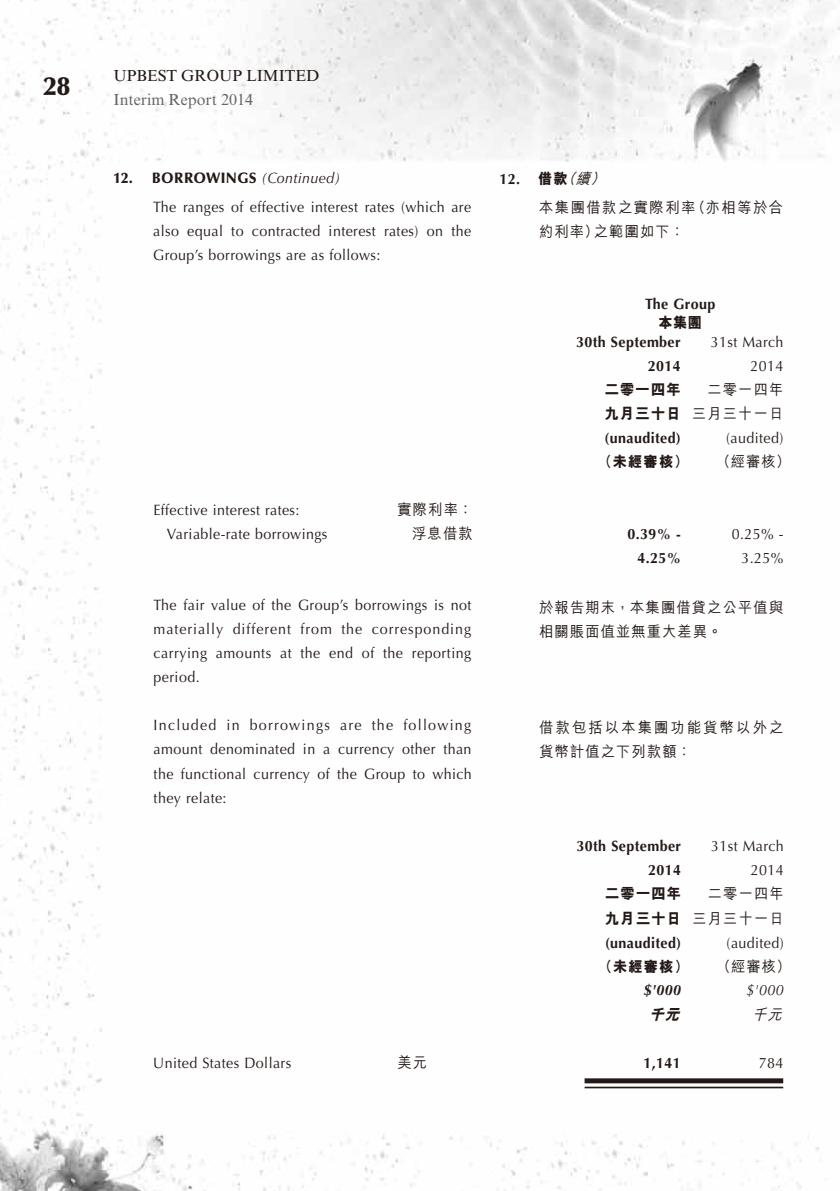
<style>
.page{position:relative;width:840px;height:1191px;background:#fff}
.page>*{position:absolute;margin:0;border:0;box-sizing:border-box;transform-origin:0 0}
.t1{font:900 26px "Optima LT Std";color:#231916}
.t2{font:16px "Times New Roman MT Std";color:#231916}
.t3{font:16px "Times New Roman MT Std";color:#666565}
.t4{font:15px/24px "Optima LT Std";letter-spacing:.03em;color:#231916;scale:.95 1}
.t5{font:700 15px "Optima LT Std";letter-spacing:.03em;color:#231916;scale:.95 1}
.t6{font:500 15px/24px "M Hei HK";letter-spacing:.08em;color:#231916;text-align:right;scale:.95 1}
.t7{font:500 15px/24px "M Hei HK";letter-spacing:.105em;color:#231916;scale:.95 1}
.t8{font:800 15px "M Hei HK";letter-spacing:.08em;color:#231916;scale:.95 1}
.t9{font:500 15px/24px "M Hei HK";letter-spacing:.15em;color:#231916;scale:.95 1}
.t10{font:italic 700 15px "Optima LT Std";color:#231916;scale:.95 1}
.t11{font:italic 15px "Optima LT Std";color:#231916;scale:.95 1}
.t12{font:italic 800 15px "M Hei HK";color:#231916;scale:.95 1}
.t13{font:italic 500 15px "M Hei HK";color:#231916;scale:.95 1}
.s1{font-weight:900}
.s2{font-style:italic}
.s3{font-family:"M Hei HK";font-weight:800}
.s4{font-family:"M Hei HK";font-weight:500;font-style:italic}
.s5{font-weight:800}
</style>
<div class="page">
<img style="left:0;top:0;width:839px;height:1191px">
<div style="left:584px;top:1078px;width:198px;height:5px;background:#231916"></div>
<hr style="left:584px;top:1086px;width:198px;height:2px;background:#231916">
<h1 class="t1" style="left:43px;top:71px;width:28px">28</h1>
<p class="t2" style="left:113px;top:67px;width:207px">UPBEST GROUP LIMITED</p>
<p class="t3" style="left:113px;top:91px;width:141px">Interim Report 2014</p>
<p class="t4" style="left:153px;top:163px;width:336px;line-height:29.6px;text-indent:-40px"><span class="s1">12. BORROWINGS</span> <span class="s2">(Continued)<br></span>The ranges of effective interest rates (which are</p>
<p class="t4" style="left:153px;top:219px;width:336px">also equal to contracted interest rates) on the<br>Group’s borrowings are as follows:</p>
<p class="t5" style="left:499px;top:170px;width:118px">12. <span class="s3">借款</span><span class="s4">（續）</span></p>
<p class="t7" style="left:539px;top:195px;width:258px">本集團借款之實際利率（亦相等於合約利率）之範圍如下：</p>
<p class="t5" style="left:644px;top:295px;width:75px">The Group</p>
<p class="t8" style="left:658px;top:313px;width:47px">本集團</p>
<p class="t5" style="left:575px;top:333px;width:112px">30th September</p>
<p class="t4" style="left:710px;top:330px;width:78px">31st March</p>
<p class="t5" style="left:647px;top:357px;width:36px">2014</p>
<p class="t4" style="left:750px;top:354px;width:36px">2014</p>
<p class="t8" style="left:604px;top:380px;width:81px">二零一四年</p>
<p class="t6" style="left:604px;top:377px;width:189px">二零一四年<br><span class="s5">九月三十日</span> 三月三十一日</p>
<p class="t5" style="left:604px;top:429px;width:82px">(unaudited)</p>
<p class="t4" style="left:725px;top:426px;width:62px">(audited)</p>
<p class="t8" style="left:598px;top:452px;width:96px">（未經審核）</p>
<p class="t6" style="left:715px;top:449px;width:80px">（經審核）</p>
<p class="t4" style="left:153px;top:498px;width:155px">Effective interest rates:</p>
<p class="t6" style="left:397px;top:497px;width:80px">實際利率：</p>
<p class="t4" style="left:167px;top:522px;width:170px">Variable-rate borrowings</p>
<p class="t6" style="left:412px;top:521px;width:65px">浮息借款</p>
<p class="t5" style="left:627px;top:525px;width:58px">0.39% -</p>
<p class="t4" style="left:731px;top:522px;width:56px">0.25% -</p>
<p class="t5" style="left:637px;top:549px;width:47px">4.25%</p>
<p class="t4" style="left:741px;top:546px;width:46px">3.25%</p>
<p class="t4" style="left:153px;top:593px;width:336px;text-align:justify">The fair value of the Group’s borrowings is not materially different from the corresponding carrying amounts at the end of the reporting period.</p>
<p class="t4" style="left:153px;top:713px;width:336px;text-align:justify">Included in borrowings are the following amount denominated in a currency other than the functional currency of the Group to which they relate:</p>
<p class="t5" style="left:576px;top:837px;width:112px">30th September</p>
<p class="t4" style="left:710px;top:834px;width:78px">31st March</p>
<p class="t5" style="left:647px;top:861px;width:36px">2014</p>
<p class="t4" style="left:750px;top:858px;width:36px">2014</p>
<p class="t8" style="left:604px;top:884px;width:81px">二零一四年</p>
<p class="t6" style="left:539px;top:595px;width:258px;text-align:left">於報告期末，本集團借貸之公平值與相關賬面值並無重大差異。</p>
<p class="t9" style="left:539px;top:715px;width:258px">借款包括以本集團功能貨幣以外之貨幣計值之下列款額：</p>
<p class="t6" style="left:604px;top:881px;width:189px">二零一四年<br><span class="s5">九月三十日</span> 三月三十一日</p>
<p class="t5" style="left:604px;top:933px;width:82px">(unaudited)</p>
<p class="t4" style="left:726px;top:930px;width:62px">(audited)</p>
<p class="t8" style="left:598px;top:956px;width:96px">（未經審核）</p>
<p class="t6" style="left:716px;top:953px;width:80px">（經審核）</p>
<p class="t10" style="left:643px;top:980px;width:41px">$'000</p>
<p class="t11" style="left:746px;top:981px;width:41px">$'000</p>
<p class="t12" style="left:649px;top:1004px;width:38px">千元</p>
<p class="t13" style="left:751px;top:1003px;width:38px">千元</p>
<p class="t4" style="left:153px;top:1050px;width:147px">United States Dollars</p>
<p class="t6" style="left:397px;top:1049px;width:33px">美元</p>
<p class="t5" style="left:643px;top:1053px;width:41px">1,141</p>
<p class="t4" style="left:758px;top:1050px;width:27px">784</p>
</div>
